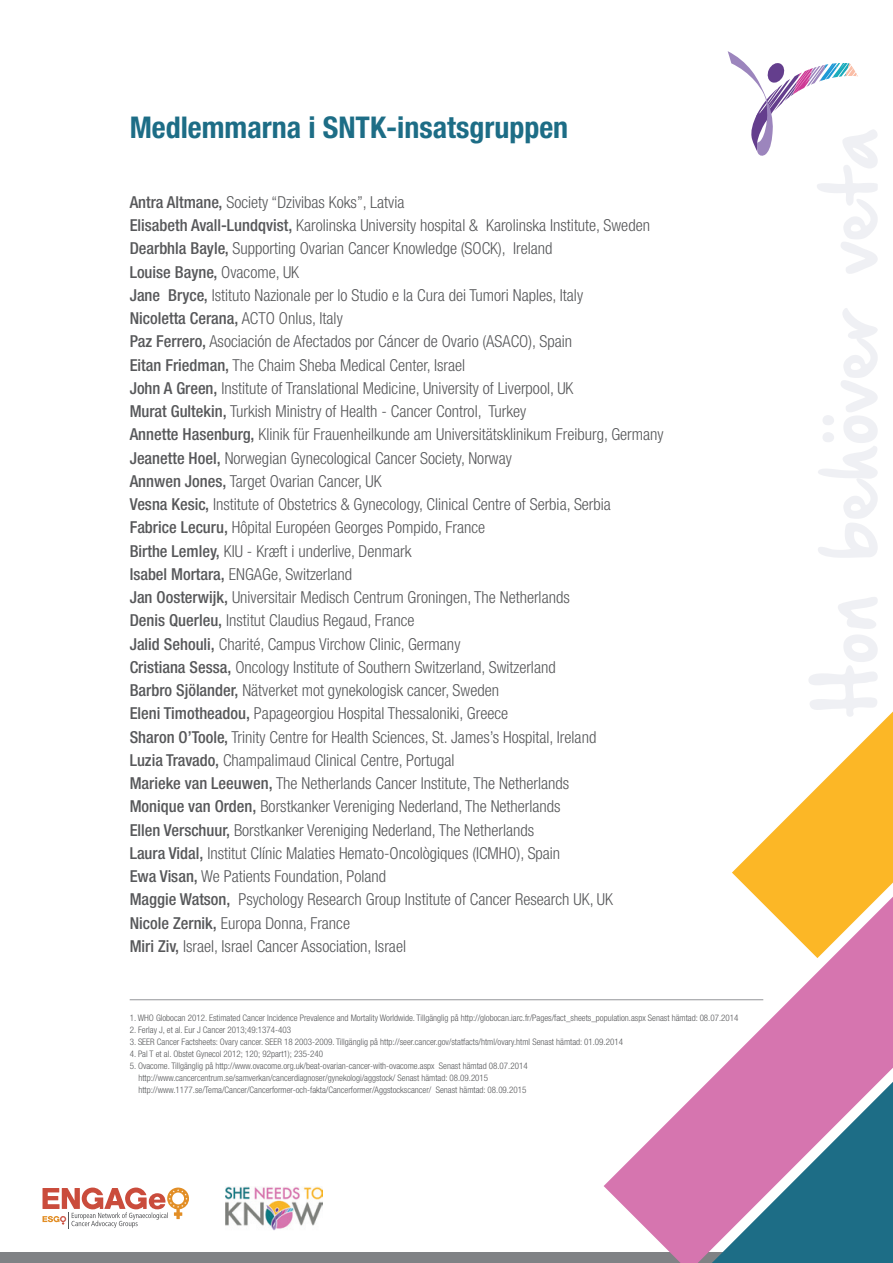
<style>
.page{position:relative;width:893px;height:1263px;background:#fff}
.page>*{position:absolute;margin:0;border:0;box-sizing:border-box;transform-origin:0 0}
.t1{font:700 condensed 30px "Helvetica Neue";color:#1d6d86}
.t2{font:300 condensed 16.5px/23.2px "Helvetica Neue";color:#57585a}
.t3{font:500 condensed 16.5px "Helvetica Neue";color:#57585a}
.t4{font:300 condensed 9px "Helvetica Neue";color:#57585a}
.s1{font-weight:500}
.s2{font-weight:300}
</style>
<div class="page">
<svg style="left:728px;top:51px;width:129px;height:105px"></svg>
<hr style="left:130px;top:999px;width:633px;height:1px;background:#939598">
<div style="left:0;top:1252px;width:893px;height:11px;background:#808285"></div>
<svg style="left:43px;top:1187px;width:146px;height:41px"></svg>
<img style="left:225px;top:1186px;width:97px;height:44px">
<svg style="left:604px;top:958px;width:289px;height:305px;fill:#d675af"></svg>
<svg style="left:732px;top:711px;width:161px;height:247px"></svg>
<h1 class="t1" style="left:130px;top:109px;width:440px">Medlemmarna i SNTK-insatsgruppen</h1>
<p class="t2" style="left:130px;top:190px;width:276px"><span class="s1">Antra Altmane,</span> Society “Dzivibas Koks ,” Latvia</p>
<p class="t2" style="left:486px;top:213px;width:165px">Karolinska Institute, Sweden</p>
<p class="t2" style="left:130px;top:213px;width:424px"><span class="s1">Elisabeth Avall-Lundqvist,</span> Karolinska University hospital &amp;<br><span class="s1">Dearbhla Bayle,</span> Supporting Ovarian Cancer Knowledge (SOCK ,) Ireland<br><span class="s1">Louise Bayne,</span> Ovacome, UK</p>
<p class="t2" style="left:168px;top:283px;width:416px"><span class="s1">Bryce,</span> Istituto Nazionale per lo Studio lae Cura dei Tumori Naples, Italy</p>
<p class="t3" style="left:130px;top:285px;width:32px">Jane</p>
<p class="t3" style="left:130px;top:308px;width:215px">Nicoletta Cerana, <span class="s2">ACTO Onlus, Italy</span></p>
<p class="t2" style="left:130px;top:330px;width:444px"><span class="s1">Paz Ferrero,</span> Asociación de Afectados por Cáncer de Ovario (ASACO ,) Spain</p>
<p class="t2" style="left:130px;top:353px;width:337px"><span class="s1">Eitan Friedman,</span> The Chaim Sheba Medical Center, Israel</p>
<p class="t2" style="left:130px;top:376px;width:445px"><span class="s1">John A Green,</span> Institute of Translational Medicine, University of Liverpool, UK</p>
<p class="t2" style="left:130px;top:399px;width:398px"><span class="s1">Murat Gultekin,</span> Turkish Ministry of Health - Cancer Control, Turkey</p>
<p class="t2" style="left:130px;top:423px;width:535px"><span class="s1">Annette Hasenburg,</span> Klinik für Frauenheilkunde am Universitätsklinikum Freiburg, Germany</p>
<p class="t2" style="left:130px;top:446px;width:384px"><span class="s1">Jeanette Hoel,</span> Norwegian Gynecological Cancer Society, Norway</p>
<p class="t2" style="left:130px;top:469px;width:253px"><span class="s1">Annwen Jones,</span> Target Ovarian Cancer, UK</p>
<p class="t2" style="left:130px;top:492px;width:483px"><span class="s1">Vesna Kesic,</span> Institute of Obstetrics &amp; Gynecology, Clinical Centre of Serbia, Serbia</p>
<p class="t2" style="left:130px;top:516px;width:357px"><span class="s1">Fabrice Lecuru,</span> Hôpital Européen Georges Pompido, France</p>
<p class="t2" style="left:130px;top:539px;width:283px"><span class="s1">Birthe Lemley,</span> KIU - Kræft i underlive, Denmark</p>
<p class="t2" style="left:130px;top:562px;width:224px"><span class="s1">Isabel Mortara,</span> ENGAGe, Switzerland</p>
<p class="t2" style="left:130px;top:585px;width:442px"><span class="s1">Jan Oosterwijk,</span> Universitair Medisch Centrum Groningen, The Netherlands</p>
<p class="t2" style="left:130px;top:609px;width:286px"><span class="s1">Denis Querleu,</span> Institut Claudius Regaud, France</p>
<p class="t2" style="left:130px;top:632px;width:332px"><span class="s1">Jalid Sehouli,</span> Charité, Campus Virchow Clinic, Germany</p>
<p class="t2" style="left:130px;top:655px;width:427px"><span class="s1">Cristiana Sessa,</span> Oncology Institute of Southern Switzerland, Switzerland</p>
<p class="t2" style="left:130px;top:678px;width:371px"><span class="s1">Barbro Sjölander,</span> Nätverket mot gynekologisk cancer, Sweden</p>
<p class="t2" style="left:130px;top:702px;width:380px"><span class="s1">Eleni Timotheadou,</span> Papageorgiou Hospital Thessaloniki, Greece</p>
<p class="t2" style="left:130px;top:725px;width:468px"><span class="s1">Sharon ’O Toole,</span> Trinity Centre for Health Sciences, St. James s’ Hospital, Ireland</p>
<p class="t2" style="left:130px;top:748px;width:326px"><span class="s1">Luzia Travado,</span> Champalimaud Clinical Centre, Portugal</p>
<p class="t2" style="left:130px;top:771px;width:441px"><span class="s1">Marieke van Leeuwen,</span> The Netherlands Cancer Institute, The Netherlands</p>
<p class="t2" style="left:130px;top:795px;width:432px"><span class="s1">Monique van Orden,</span> Borstkanker Vereniging Nederland, The Netherlands</p>
<p class="t2" style="left:130px;top:818px;width:406px"><span class="s1">Ellen Verschuur,</span> Borstkanker Vereniging Nederland, The Netherlands</p>
<p class="t2" style="left:130px;top:841px;width:432px"><span class="s1">Laura Vidal,</span> Institut Clínic Malaties Hemato-Oncològiques (ICMHO ,) Spain</p>
<p class="t2" style="left:130px;top:864px;width:258px"><span class="s1">Ewa Visan,</span> We Patients Foundation, Poland</p>
<p class="t2" style="left:238px;top:888px;width:376px">Psychology Research Group Institute of Cancer Research UK, UK</p>
<p class="t2" style="left:130px;top:888px;width:278px"><span class="s1">Maggie Watson,<br>Nicole Zernik,</span> Europa Donna, France<br><span class="s1">Miri Ziv,</span> Israel, Israel Cancer Association, Israel</p>
<p class="t4" style="left:130px;top:1013px;width:610px">1. WHO Globocan 2012. Estimated Cancer Incidence Prevalence and Mortality Worldwide. Tillgänglig på http://globocan.iarc /f r. Pages/fact_sheets_population.aspx Senast hämtad: 08.07.2014</p>
<p class="t4" style="left:130px;top:1025px;width:163px">2. Ferlay ,J et al. Eur J Cancer 2013;49:1374-403</p>
<p class="t4" style="left:130px;top:1037px;width:495px">3. SEER Cancer Factsheets: Ovary cancer. SEER 18 2003-2009. Tillgänglig på http://seer.cancer.gov/statfacts/html/ovary.html Senast hämtad: 01.09.2014</p>
<p class="t4" style="left:130px;top:1049px;width:195px">4. Pal T et al. Obstet Gynecol 2012; 120; 92part ;(1 235-240</p>
<p class="t4" style="left:439px;top:1061px;width:90px">Senast hämtad 08.07.2014</p>
<p class="t4" style="left:130px;top:1061px;width:306px">5. Ovacome. Tillgänglig på http://www.ovacome.org.uk/beat-ovarian-cancer-with-ovacome.aspx</p>
<p class="t4" style="left:138px;top:1073px;width:351px">http://www.cancercentrum.se/samverkan/cancerdiagnoser/gynekologi/aggstock/ Senast hämtad: 08.09.2015</p>
<p class="t4" style="left:436px;top:1085px;width:92px">Senast hämtad: 08.09.2015</p>
<p class="t4" style="left:138px;top:1085px;width:295px">http://www.1177.se/Tema/Cancer/Cancerformer-och-fakta/Cancerformer/Aggstockscancer/</p>
</div>
